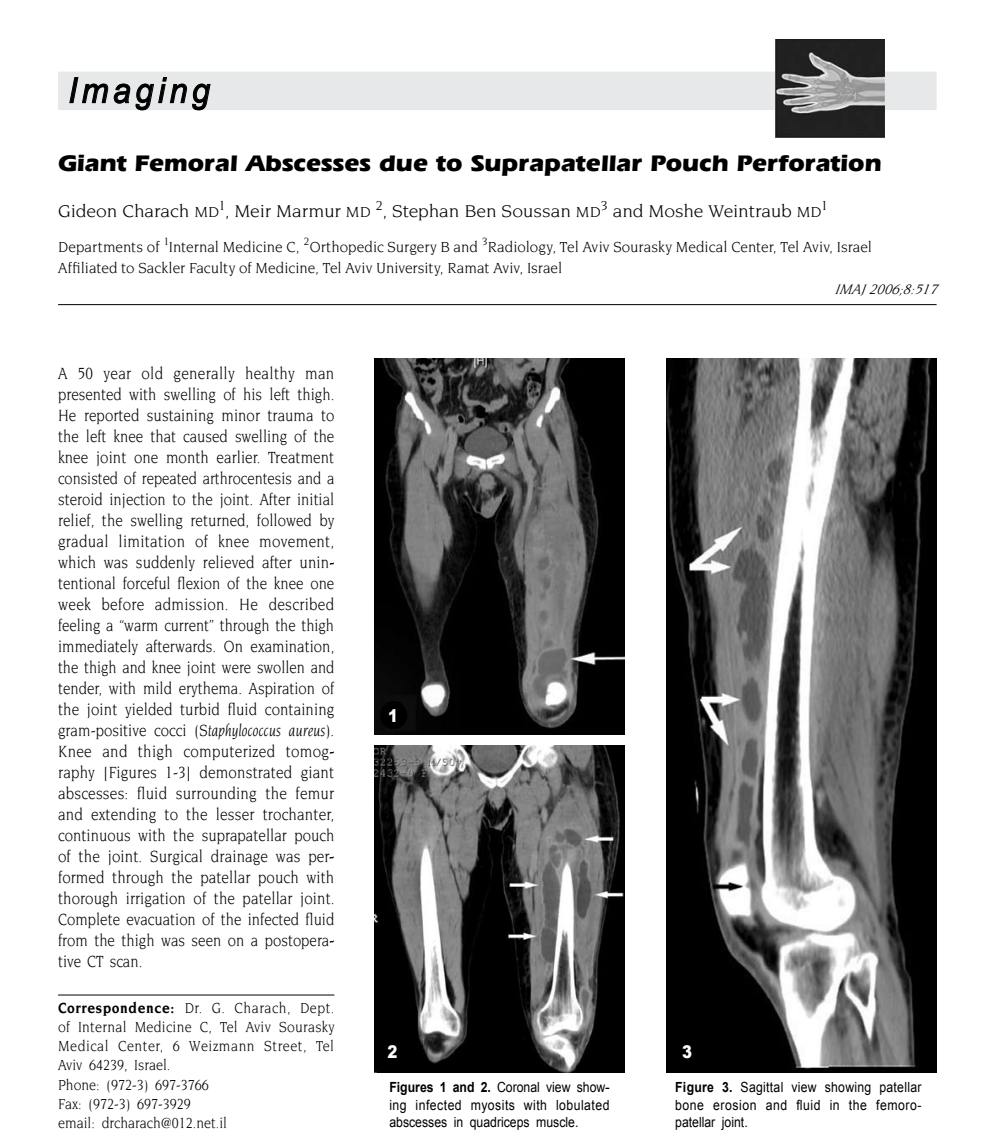
<style>
.page{position:relative;width:1003px;height:1144px;background:#fff}
.page>*{position:absolute;margin:0;border:0;box-sizing:border-box;transform-origin:0 0}
.t1{font:italic 35px "Arial";letter-spacing:.14em;color:#000;scale:.92 1}
.t2{font:700 23.62px "Eras IT Cby BT";color:#000;scale:1.1 1}
.t3{font:18.38px "Novarese";letter-spacing:-.01em;color:#000;scale:1.05 1}
.t4{font:17.5px/21px "Novarese";color:#000;text-align:justify;scale:.87 1}
.t5{font:900 17.5px "Arial";color:#fff;scale:.85 1}
.t6{font:15.75px/19.2px "Novarese";letter-spacing:.02em;color:#000;scale:.89 1}
.t7{font:15.75px/21px "Novarese";color:#000;scale:.96 1}
.t8{font:italic 14.88px "Novarese";color:#000}
.t9{font:14px/17.5px "Arial";letter-spacing:.025em;color:#000;text-align:justify;scale:.88 1}
.s1{font-size:15.75px}
.s2{font-style:italic}
.s3{font-weight:700}
</style>
<div class="page">
<hr style="left:58px;top:995px;width:276px;height:1px;background:#000">
<hr style="left:58px;top:304px;width:878px;height:1px;background:#000">
<img style="left:374px;top:358px;width:250px;height:377px">
<img style="left:374px;top:745px;width:250px;height:327px">
<img style="left:666px;top:358px;width:270px;height:714px">
<div style="left:380px;top:702px;width:27px;height:27px;background:#000;border-radius:50%"></div>
<div style="left:380px;top:701px;width:27px;height:28px;border:1px solid #000;border-radius:50%"></div>
<div style="left:380px;top:1038px;width:26px;height:27px;background:#000;border-radius:50%"></div>
<div style="left:379px;top:1037px;width:27px;height:28px;border:1px solid #000;border-radius:50%"></div>
<div style="left:674px;top:1038px;width:26px;height:27px;background:#000;border-radius:50%"></div>
<div style="left:674px;top:1037px;width:26px;height:28px;border:1px solid #000;border-radius:50%"></div>
<div style="left:58px;top:72px;width:878px;height:38px;background:#e7e8e9"></div>
<svg style="left:69px;top:77px;width:142px;height:34px"></svg>
<img style="left:775px;top:40px;width:109px;height:97px">
<h1 class="t1" style="left:68px;top:68px;width:155px">Imaging</h1>
<h2 class="t2" style="left:58px;top:148px;width:750px">Giant Femoral Abscesses due to Suprapatellar Pouch Perforation</h2>
<p class="t3" style="left:58px;top:201px;width:735px">Gideon Charach <span class="s1">MD</span><sup>1</sup>, Meir Marmur <span class="s1">MD</span> <sup>2</sup>, Stephan Ben Soussan <span class="s1">MD</span><sup>3</sup> and Moshe Weintraub <span class="s1">MD</span><sup>1</sup></p>
<p class="t7" style="left:58px;top:237px;width:849px">Departments of <sup>1</sup>Internal Medicine C, <sup>2</sup>Orthopedic Surgery B and <sup>3</sup>Radiology, Tel Aviv Sourasky Medical Center, Tel Aviv, Israel<br>Affiliated to Sackler Faculty of Medicine, Tel Aviv University, Ramat Aviv, Israel</p>
<p class="t8" style="left:834px;top:282px;width:109px">IMAJ2006;8:517</p>
<p class="t4" style="left:58px;top:363px;width:319px">A 50 year old generally healthy man presented with swelling of his left thigh.<br>He reported sustaining minor trauma to the left knee that caused swelling of the knee joint one month earlier. Treatment consisted of repeated arthrocentesis and a steroid injection to the joint. After initial relief, the swelling returned, followed by gradual limitation of knee movement, which was suddenly relieved after unint tentional forceful flexion of the knee one week before admission. He described feeling a “warm current” through the thigh immediately afterwards. On examination, the thigh and knee joint were swollen and tender, with mild erythema. Aspiration of the joint yielded turbid fluid containing gram-positive cocci <span class="s2">(Staphylococcus aureus)</span>.<br>Knee and thigh computerized tomogr raphy [Figures 1-3] demonstrated giant abscesses: fluid surrounding the femur and extending to the lesser trochanter, continuous with the suprapatellar pouch of the joint. Surgical drainage was perf formed through the patellar pouch with thorough irrigation of the patellar joint.<br>Complete evacuation of the infected fluid from the thigh was seen on a postoperat tive CT scan.</p>
<p class="t6" style="left:58px;top:998px;width:312px"><span class="s3">Correspondence:</span> Dr. G. Charach, Dept. of Internal Medicine C, Tel Aviv Sourasky<br>Medical Center, 6 Weizmann Street, Tel<br>Aviv 64239, Israel.<br>Phone: (972‑3) 697-3766<br>Fax: (972‑3) 697-3929<br>email: drcharach@012.net.il</p>
<p class="t5" style="left:388px;top:703px;width:13px">1</p>
<p class="t5" style="left:387px;top:1039px;width:13px">2</p>
<p class="t5" style="left:682px;top:1039px;width:13px">3</p>
<p class="t9" style="left:389px;top:1079px;width:251px"><span class="s3">Figures 1 and 2.</span> Coronal view showi ing infected myosits with lobulated abscesses in quadriceps muscle.</p>
<p class="t9" style="left:675px;top:1079px;width:281px"><span class="s3">Figure 3.</span> Sagittal view showing patellar bone erosion and fluid in the femoro&shy;patellar joint.</p>
</div>
